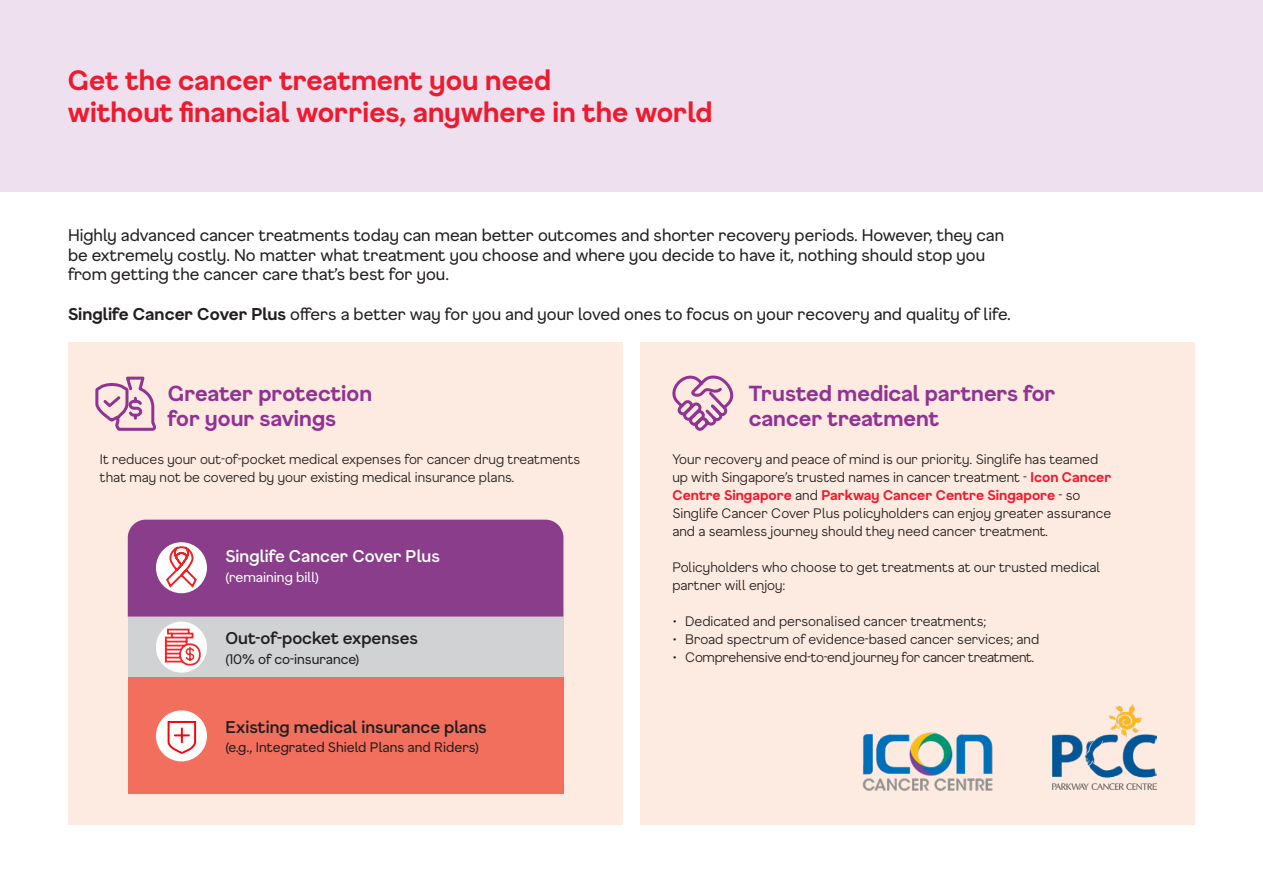
<style>
.page{position:relative;width:1263px;height:893px;background:#fff}
.page>*{position:absolute;margin:0;border:0;box-sizing:border-box;transform-origin:0 0}
.t1{font:700 27px/32.4px "F37 Gruffy";color:#ee1a2e}
.t2{font:700 21px/25.2px "F37 Gruffy";color:#903393}
.t3{font:16.5px/19.8px "F37 Gruffy";color:#231f20}
.t4{font:500 16.5px "F37 Gruffy";color:#231f20}
.t5{font:500 16.5px "F37 Gruffy";color:#fff}
.t6{font:300 13.5px/18px "F37 Gruffy";color:#231f20}
.t7{font:13.5px "F37 Gruffy";color:#231f20}
.t8{font:300 13.5px "F37 Gruffy";letter-spacing:-.02em;color:#231f20}
.t9{font:13.5px "F37 Gruffy";color:#fff}
.s1{font-weight:700}
.s2{font-weight:700;color:#ee1a2e}
</style>
<div class="page">
<div style="left:0;top:0;width:1263px;height:191px;background:#eee0ee"></div>
<div style="left:68px;top:342px;width:554px;height:483px;background:#fdeae0"></div>
<div style="left:640px;top:342px;width:555px;height:483px;background:#fdeae0"></div>
<div style="left:128px;top:617px;width:435px;height:61px;background:#d1d2d4"></div>
<div style="left:128px;top:678px;width:435px;height:116px;background:#f26f5d"></div>
<div style="left:156px;top:710px;width:51px;height:51px;background:#fff;border-radius:50%"></div>
<svg style="left:167px;top:721px;width:30px;height:33px"></svg>
<div style="left:156px;top:622px;width:51px;height:51px;background:#fff;border-radius:50%"></div>
<svg style="left:164px;top:628px;width:39px;height:39px"></svg>
<div style="left:128px;top:520px;width:435px;height:97px;background:#893d8a"></div>
<svg style="left:672px;top:375px;width:62px;height:56px"></svg>
<svg style="left:95px;top:376px;width:61px;height:55px"></svg>
<img style="left:862px;top:732px;width:131px;height:59px">
<img style="left:1052px;top:704px;width:104px;height:86px">
<p class="t1" style="left:68px;top:63px;width:646px">Get the cancer treatment you need<br>without financial worries, anywhere in the world</p>
<p class="t3" style="left:68px;top:225px;width:938px">Highly advanced cancer treatments today can mean better outcomes and shorter recovery periods. However, they can be extremely costly. No matter what treatment you choose and where you decide to have it, nothing should stop you from getting the cancer care that’s best for you.</p>
<p class="t3" style="left:68px;top:304px;width:944px"><span class="s1">Singlife Cancer Cover Plus</span> offers a better way for you and your loved ones to focus on your recovery and quality of life.</p>
<p class="t2" style="left:168px;top:381px;width:206px">Greater protection for your savings</p>
<p class="t6" style="left:100px;top:450px;width:482px">It reduces your out-of-pocket medical expenses for cancer drug treatments that may not be covered by your existing medical insurance plans.</p>
<p class="t5" style="left:225px;top:545px;width:216px">Singlife Cancer Cover Plus</p>
<p class="t9" style="left:225px;top:568px;width:95px">(remaining bill)</p>
<p class="t4" style="left:225px;top:627px;width:194px">Out-of-pocket expenses</p>
<p class="t7" style="left:225px;top:650px;width:135px">(10% of co-insurance)</p>
<p class="t4" style="left:225px;top:716px;width:263px">Existing medical insurance plans</p>
<p class="t7" style="left:225px;top:739px;width:255px">(e.g., Integrated Shield Plans and Riders)</p>
<p class="t2" style="left:749px;top:381px;width:308px">Trusted medical partners for cancer treatment</p>
<p class="t6" style="left:672px;top:450px;width:440px">Your recovery and peace of mind is our priority. Singlife has teamed up with Singapore’s trusted names in cancer treatment - <span class="s2">Icon Cancer Centre Singapore</span> and <span class="s2">Parkway Cancer Centre Singapore</span> - so Singlife Cancer Cover Plus policyholders can enjoy greater assurance and a seamless journey should they need cancer treatment.</p>
<p class="t6" style="left:672px;top:558px;width:429px">Policyholders who choose to get treatments at our trusted medical partner will enjoy:</p>
<p class="t6" style="left:672px;top:612px;width:315px">• Dedicated and personalised cancer treatments;</p>
<p class="t6" style="left:672px;top:630px;width:368px">• Broad spectrum of evidence-based cancer services; and</p>
<p class="t8" style="left:672px;top:649px;width:363px">• Comprehensive end-to-end journey for cancer treatment.</p>
</div>
